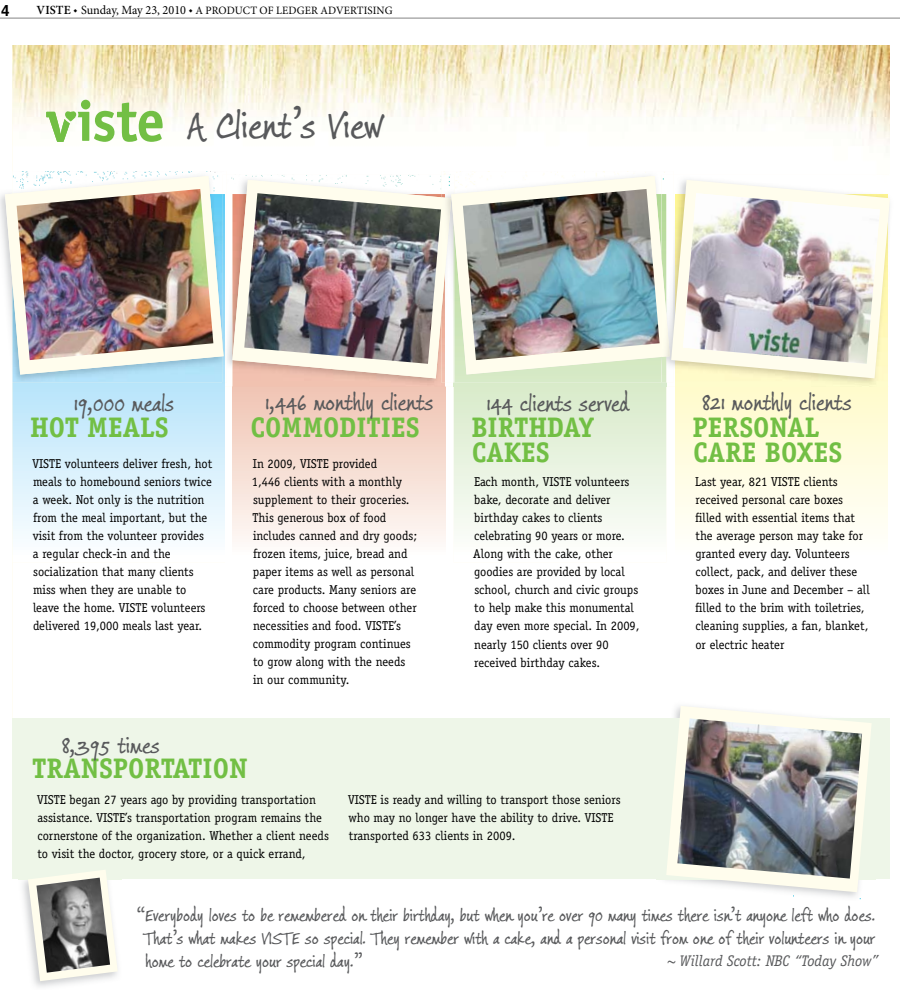
<style>
.page{position:relative;width:900px;height:990px;background:#fff}
.page>*{position:absolute;margin:0;border:0;box-sizing:border-box;transform-origin:0 0}
.t1{font:39.88px "Jimmy Crack Corn Pro";color:#58595b}
.t2{font:700 28.38px/25.8px "Officina Serif";color:#72bf44}
.t3{font:24.5px "Jimmy Crack Corn Pro";color:#58595b}
.t4{font:18px/23.1px "Jimmy Crack Corn Pro";color:#58595b;text-align:justify}
.t5{font:700 15.62px "Helvetica";color:#000}
.t6{font:italic 15.5px "Officina Serif";color:#58595b}
.t7{font:12.88px/18px "Officina Serif";color:#000}
.t8{font:11.25px "Minion Pro";letter-spacing:.01em;color:#000}
.s1{font-weight:600;font-size:12.5px}
.s2{font-weight:500;font-size:8.75px}
.s3{font-size:12.5px}
</style>
<div class="page">
<hr style="left:0;top:17px;width:900px;height:2px;background:#000">
<img style="left:12px;top:45px;width:878px;height:518px">
<svg style="left:12px;top:383px;width:213px;height:179px"></svg>
<div style="left:233px;top:387px;width:212px;height:175px;background:linear-gradient(to bottom,#f0c3b2,#fffefd)"></div>
<svg style="left:454px;top:383px;width:212px;height:179px"></svg>
<div style="left:675px;top:387px;width:213px;height:175px;background:linear-gradient(to bottom,#fffbcb,#fff)"></div>
<div style="left:12px;top:718px;width:878px;height:161px;background:#eef6e8"></div>
<svg style="left:28px;top:870px;width:90px;height:111px"></svg>
<img style="left:36px;top:878px;width:74px;height:95px">
<img style="left:12px;top:171px;width:215px;height:5px">
<img style="left:12px;top:375px;width:211px;height:8px">
<svg style="left:5px;top:176px;width:218px;height:199px"></svg>
<img style="left:17px;top:189px;width:196px;height:171px">
<img style="left:225px;top:175px;width:229px;height:212px">
<img style="left:233px;top:378px;width:212px;height:9px">
<img style="left:223px;top:175px;width:4px;height:208px">
<svg style="left:232px;top:180px;width:210px;height:198px"></svg>
<img style="left:244px;top:193px;width:197px;height:171px">
<svg style="left:46px;top:103px;width:117px;height:39px"></svg>
<div style="left:81px;top:100px;width:9px;height:9px;background:#72bf44;border-radius:50%"></div>
<img style="left:442px;top:171px;width:231px;height:5px">
<img style="left:454px;top:375px;width:208px;height:8px">
<img style="left:442px;top:175px;width:12px;height:208px">
<img style="left:442px;top:194px;width:3px;height:189px">
<img style="left:442px;top:197px;width:9px;height:115px">
<svg style="left:451px;top:176px;width:211px;height:199px"></svg>
<img style="left:463px;top:189px;width:197px;height:171px">
<img style="left:666px;top:175px;width:224px;height:212px">
<svg style="left:662px;top:383px;width:4px;height:4px"></svg>
<img style="left:675px;top:378px;width:213px;height:9px">
<img style="left:662px;top:175px;width:11px;height:208px">
<img style="left:662px;top:194px;width:4px;height:189px">
<img style="left:662px;top:259px;width:8px;height:98px">
<svg style="left:671px;top:180px;width:219px;height:198px"></svg>
<img style="left:683px;top:193px;width:197px;height:171px">
<svg style="left:666px;top:706px;width:206px;height:186px"></svg>
<img style="left:677px;top:718px;width:185px;height:161px">
<p class="t5" style="left:1px;top:-2px;width:10px">4</p>
<p class="t8" style="left:37px;top:3px;width:357px"><span class="s1">VISTE</span> <span class="s2">◆</span> <span class="s3">SUNDAY, MAY 23, 2010</span> <span class="s2">◆</span> A PRODUCT OF LEDGER ADVERTISING</p>
<h1 class="t1" style="left:187px;top:99px;width:196px">A Client’s View</h1>
<h3 class="t3" style="left:74px;top:387px;width:102px">19,000 meals</h3>
<h2 class="t2" style="left:30px;top:414px;width:140px">HOT MEALS</h2>
<p class="t7" style="left:33px;top:455px;width:181px">VISTE volunteers deliver fresh, hot meals to homebound seniors twice a week. Not only is the nutrition from the meal important, but the visit from the volunteer provides a regular check-in and the socialization that many clients miss when they are unable to leave the home. VISTE volunteers delivered 19,000 meals last year.</p>
<h3 class="t3" style="left:265px;top:385px;width:170px">1,446 monthly clients</h3>
<h2 class="t2" style="left:251px;top:414px;width:170px">COMMODITIES</h2>
<p class="t7" style="left:252px;top:455px;width:167px">In 2009, VISTE provided<br>1,446 clients with a monthly supplement to their groceries.<br>This generous box of food includes canned and dry goods; frozen items, juice, bread and paper items as well as personal care products. Many seniors are forced to choose between other necessities and food. VISTE’s commodity program continues to grow along with the needs in our community.</p>
<h3 class="t3" style="left:486px;top:387px;width:144px">144 clients served</h3>
<h2 class="t2" style="left:471px;top:414px;width:124px">BIRTHDAY<br>CAKES</h2>
<p class="t7" style="left:473px;top:473px;width:168px">Each month, VISTE volunteers bake, decorate and deliver birthday cakes to clients celebrating 90 years or more.<br>Along with the cake, other goodies are provided by local school, church and civic groups to help make this monumental day even more special. In 2009, nearly 150 clients over 90 received birthday cakes.</p>
<h3 class="t3" style="left:702px;top:385px;width:151px">821 monthly clients</h3>
<h2 class="t2" style="left:693px;top:414px;width:151px">PERSONAL<br>CARE BOXES</h2>
<p class="t7" style="left:695px;top:473px;width:176px">Last year, 821 VISTE clients received personal care boxes filled with essential items that the average person may take for granted every day. Volunteers collect, pack, and deliver these boxes in June and December – all filled to the brim with toiletries, cleaning supplies, a fan, blanket, or electric heater</p>
<h3 class="t3" style="left:62px;top:728px;width:100px">8,395 times</h3>
<h2 class="t2" style="left:32px;top:755px;width:217px">TRANSPORTATION</h2>
<p class="t7" style="left:37px;top:791px;width:293px">VISTE began 27 years ago by providing transportation assistance. VISTE’s transportation program remains the cornerstone of the organization. Whether a client needs to visit the doctor, grocery store, or a quick errand,</p>
<p class="t7" style="left:348px;top:791px;width:274px">VISTE is ready and willing to transport those seniors who may no longer have the ability to drive. VISTE transported 633 clients in 2009.</p>
<p class="t4" style="left:144px;top:904px;width:733px;text-indent:-8px">“Everybody loves to be remembered on their birthday, but when you’re over 90 many times there isn’t anyone left who does.<br>That’s what makes VISTE so special. They remember with a cake, and a personal visit from one of their volunteers in your home to celebrate your special day.”</p>
<p class="t6" style="left:668px;top:952px;width:213px">~ Willard Scott: NBC “Today Show”</p>
</div>
